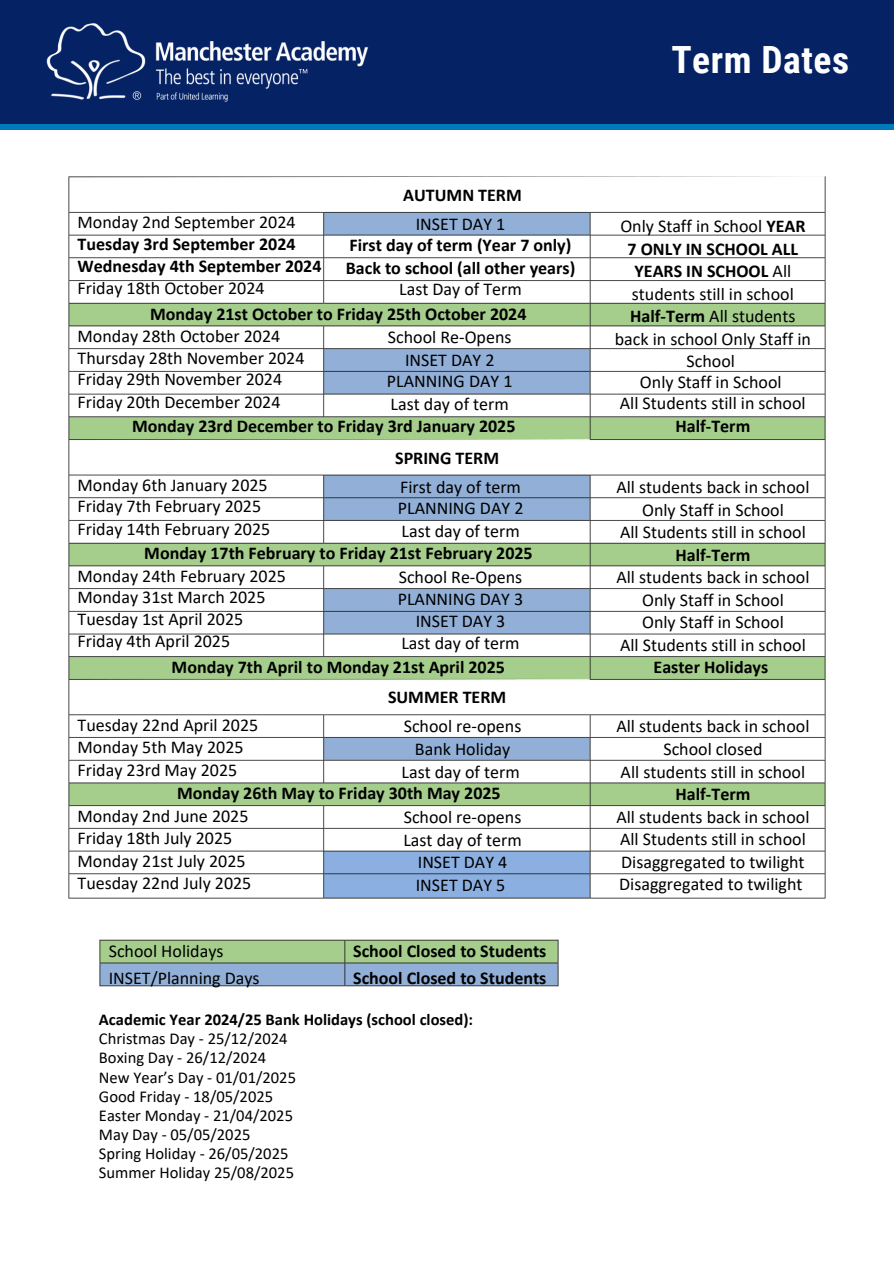
<style>
.page{position:relative;width:894px;height:1264px;background:#fff}
.page>*{position:absolute;margin:0;border:0;box-sizing:border-box;transform-origin:0 0}
.t1{font:700 37.5px "Roboto Condensed";letter-spacing:.015em;color:#fff}
.t2{font:18px/22.5px "Calibri";color:#000;text-align:center}
.t3{font:700 18px/29.2px "Calibri";color:#000;text-align:center}
.t4{font:16.5px/19.2px "Calibri";color:#000}
.s1{font-weight:400}
.s2{font-weight:700}
</style>
<div class="page">
<div style="left:0;top:0;width:893px;height:124px;background:#052264"></div>
<div style="left:0;top:124px;width:893px;height:6px;background:#0079bc"></div>
<img style="left:46px;top:23px;width:323px;height:79px">
<img style="left:99px;top:939px;width:460px;height:48px">
<img style="left:68px;top:176px;width:758px;height:723px">
<p class="t1" style="left:671px;top:39px;width:179px">Term Dates</p>
<h1 class="t3" style="left:403px;top:181px;width:120px">AUTUMN TERM<br><span class="s1">INSET DAY 1</span></h1>
<p class="t3" style="left:349px;top:232px;width:223px">First day of term (Year 7 only)</p>
<p class="t3" style="left:346px;top:255px;width:231px">Back to school (all other years)</p>
<p class="t2" style="left:399px;top:279px;width:124px">Last Day of Term</p>
<p class="t2" style="left:78px;top:213px;width:219px">Monday 2nd September 2024</p>
<p class="t3" style="left:78px;top:231px;width:219px">Tuesday 3rd September 2024</p>
<p class="t3" style="left:78px;top:253px;width:245px">Wednesday 4th September 2024</p>
<p class="t2" style="left:78px;top:278px;width:188px">Friday 18th October 2024</p>
<p class="t3" style="left:150px;top:300px;width:378px">Monday 21st October to Friday 25th October 2024</p>
<p class="t2" style="left:78px;top:326px;width:204px">Monday 28th October 2024</p>
<p class="t2" style="left:78px;top:348px;width:228px">Thursday 28th November 2024</p>
<p class="t2" style="left:78px;top:370px;width:206px">Friday 29th November 2024</p>
<p class="t2" style="left:78px;top:392px;width:204px">Friday 20th December 2024</p>
<p class="t2" style="left:614px;top:216px;width:198px">Only Staff in School <span class="s2">YEAR<br>7 ONLY IN SCHOOL ALL<br>YEARS IN SCHOOL</span> All students still in school<br><span class="s2">Half-Term</span> All students back in school Only Staff in<br>School</p>
<p class="t2" style="left:639px;top:372px;width:143px">Only Staff in School</p>
<p class="t2" style="left:619px;top:393px;width:187px">All Students still in school</p>
<h3 class="t2" style="left:388px;top:327px;width:125px">School Re-Opens</h3>
<p class="t2" style="left:405px;top:350px;width:91px">INSET DAY 2</p>
<p class="t2" style="left:387px;top:371px;width:127px">PLANNING DAY 1</p>
<p class="t2" style="left:390px;top:394px;width:120px">Last day of term</p>
<p class="t3" style="left:395px;top:444px;width:105px">SPRING TERM</p>
<p class="t3" style="left:132px;top:413px;width:384px">Monday 23rd December to Friday 3rd January 2025</p>
<p class="t3" style="left:675px;top:413px;width:76px">Half-Term</p>
<p class="t2" style="left:78px;top:475px;width:191px">Monday 6th January 2025</p>
<p class="t2" style="left:78px;top:496px;width:185px">Friday 7th February 2025</p>
<p class="t2" style="left:78px;top:519px;width:194px">Friday 14th February 2025</p>
<p class="t2" style="left:400px;top:477px;width:122px">First day of term</p>
<h3 class="t2" style="left:398px;top:498px;width:127px">PLANNING DAY 2</h3>
<h3 class="t2" style="left:401px;top:521px;width:120px">Last day of term</h3>
<h2 class="t3" style="left:144px;top:540px;width:390px">Monday 17th February to Friday 21st February 2025</h2>
<p class="t2" style="left:78px;top:566px;width:210px">Monday 24th February 2025</p>
<p class="t2" style="left:78px;top:587px;width:189px">Monday 31st March 2025</p>
<p class="t2" style="left:78px;top:609px;width:167px">Tuesday 1st April 2025</p>
<p class="t2" style="left:78px;top:631px;width:154px">Friday 4th April 2025</p>
<p class="t2" style="left:398px;top:567px;width:125px">School Re-Opens</p>
<p class="t2" style="left:397px;top:589px;width:127px">PLANNING DAY 3</p>
<h3 class="t2" style="left:415px;top:611px;width:91px">INSET DAY 3</h3>
<p class="t2" style="left:401px;top:633px;width:120px">Last day of term</p>
<p class="t3" style="left:172px;top:653px;width:335px">Monday 7th April to Monday 21st April 2025</p>
<p class="t3" style="left:388px;top:683px;width:120px">SUMMER TERM</p>
<p class="t2" style="left:78px;top:715px;width:182px;text-align:left">Tuesday 22nd April 2025<br>Monday 5th May 2025<br>Friday 23rd May 2025</p>
<p class="t2" style="left:401px;top:716px;width:121px">School re-opens<br>Bank Holiday<br>Last day of term</p>
<p class="t3" style="left:177px;top:780px;width:325px">Monday 26th May to Friday 30th May 2025</p>
<p class="t2" style="left:78px;top:805px;width:175px;text-align:left">Monday 2nd June 2025<br>Friday 18th July 2025<br>Monday 21st July 2025<br>Tuesday 22nd July 2025</p>
<p class="t2" style="left:403px;top:807px;width:120px;text-align:left">School re-opens<br>Last day of term</p>
<h3 class="t2" style="left:417px;top:852px;width:91px">INSET DAY 4</h3>
<p class="t2" style="left:415px;top:875px;width:91px">INSET DAY 5</p>
<h2 class="t2" style="left:109px;top:941px;width:116px">School Holidays</h2>
<p class="t2" style="left:109px;top:968px;width:152px">INSET/Planning Days</p>
<p class="t3" style="left:353px;top:938px;width:195px;line-height:27px;text-align:left">School Closed to Students<br>School Closed to Students</p>
<p class="t4" style="left:99px;top:1011px;width:375px"><span class="s2">Academic Year 2024/25 Bank Holidays (school closed):<br></span>Christmas Day - 25/12/2024<br>Boxing Day - 26/12/2024<br>New Year’s Day - 01/01/2025<br>Good Friday - 18/05/2025<br>Easter Monday - 21/04/2025<br>May Day - 05/05/2025<br>Spring Holiday - 26/05/2025<br>Summer Holiday 25/08/2025</p>
<h3 class="t2" style="left:616px;top:477px;width:194px">All students back in school<br>Only Staff in School<br>All Students still in school<br><span class="s2">Half-Term<br></span>All students back in school<br>Only Staff in School<br>Only Staff in School<br>All Students still in school<br><span class="s2">Easter Holidays</span></h3>
<p class="t2" style="left:616px;top:716px;width:194px">All students back in school<br>School closed<br>All students still in school<br><span class="s2">Half-Term<br></span>All students back in school<br>All Students still in school<br>Disaggregated to twilight<br>Disaggregated to twilight</p>
</div>
